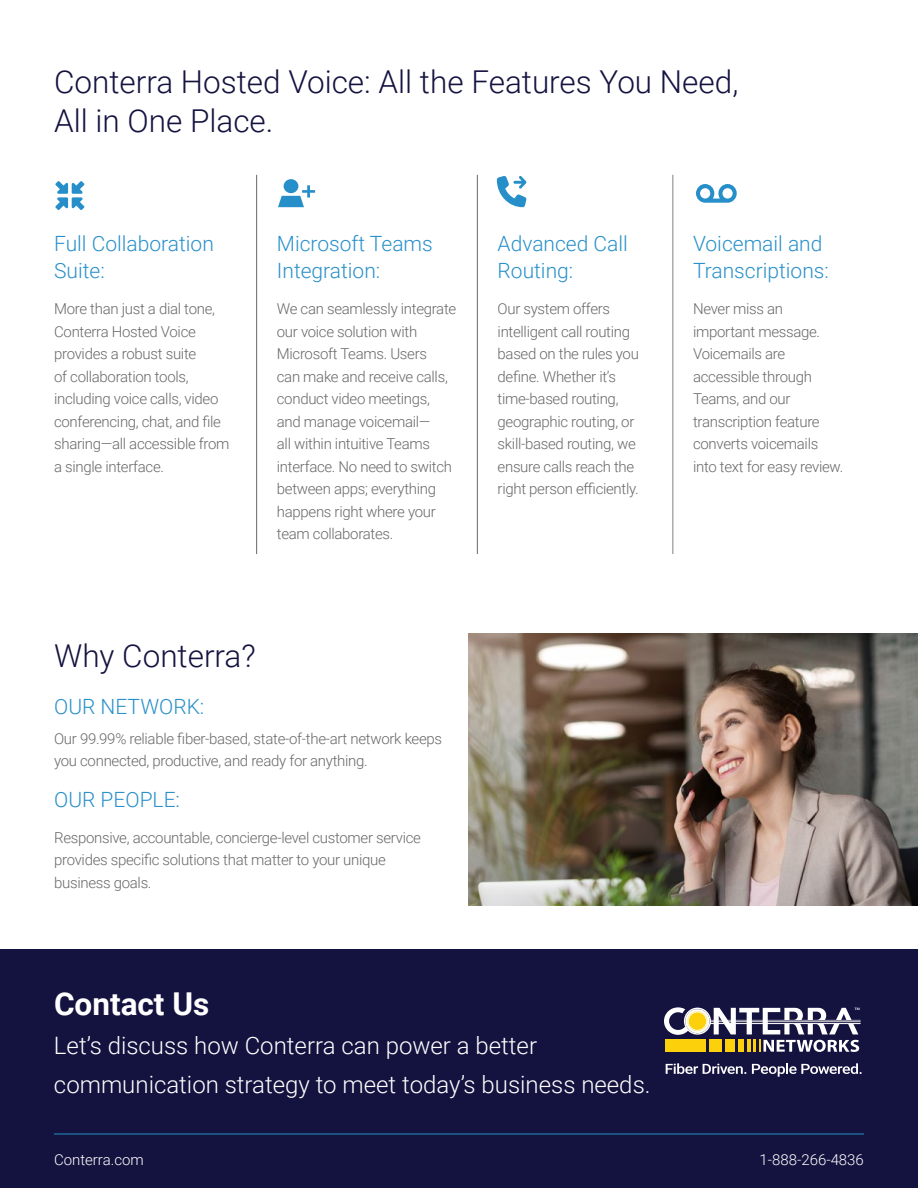
<style>
.page{position:relative;width:918px;height:1188px;background:#fff}
.page>*{position:absolute;margin:0;border:0;box-sizing:border-box;transform-origin:0 0}
.t1{font:300 31.5px/39px "Roboto";color:#14123f}
.t2{font:700 31.5px "Roboto";color:#fff}
.t3{font:300 24px/39px "Roboto";color:#fff}
.t4{font:300 21px/27px "Roboto";color:#2990ca}
.t5{font:300 15px/22.5px "Roboto";letter-spacing:-.02em;color:#676867}
.t6{font:300 15px "Roboto";color:#fff}
</style>
<div class="page">
<div style="left:0;top:949px;width:918px;height:239px;background:#14123f"></div>
<hr style="left:54px;top:1134px;width:810px;height:1px;background:#2790ca">
<img style="left:469px;top:634px;width:449px;height:271px">
<svg style="left:664px;top:1007px;width:197px;height:45px"></svg>
<div style="left:738px;top:1040px;width:6px;height:12px;background:#fdd00c"></div>
<div style="left:725px;top:1040px;width:10px;height:12px;background:#fdd00c"></div>
<div style="left:710px;top:1040px;width:12px;height:12px;background:#fdd00c"></div>
<div style="left:665px;top:1040px;width:40px;height:12px;background:#fdd00c"></div>
<svg style="left:666px;top:1063px;width:80px;height:11px"></svg>
<svg style="left:752px;top:1063px;width:110px;height:14px"></svg>
<hr style="left:477px;top:175px;width:1px;height:379px;background:#676867">
<hr style="left:256px;top:175px;width:1px;height:379px;background:#676867">
<hr style="left:673px;top:175px;width:1px;height:379px;background:#828282">
<svg style="left:278px;top:179px;width:37px;height:28px"></svg>
<svg style="left:497px;top:176px;width:30px;height:31px"></svg>
<svg style="left:696px;top:184px;width:41px;height:19px"></svg>
<svg style="left:55px;top:181px;width:29px;height:29px"></svg>
<h1 class="t1" style="left:54px;top:61px;width:686px">Conterra Hosted Voice: All the Features You Need,<br>All in One Place.</h1>
<h3 class="t4" style="left:54px;top:230px;width:161px">Full Collaboration<br>Suite:</h3>
<p class="t5" style="left:54px;top:297px;width:177px">More than just a dial tone,<br>Conterra Hosted Voice provides a robust suite<br>of collaboration tools, including voice calls, video conferencing, chat, and file sharing—all accessible from a single interface.</p>
<h3 class="t4" style="left:277px;top:230px;width:157px">Microsoft Teams<br>Integration:</h3>
<p class="t5" style="left:277px;top:297px;width:181px">We can seamlessly integrate our voice solution with<br>Microsoft Teams. Users<br>can make and receive calls, conduct video meetings, and manage voicemail—<br>all within intuitive Teams interface. No need to switch between apps; everything happens right where your team collaborates.</p>
<h1 class="t1" style="left:54px;top:635px;width:203px">Why Conterra?</h1>
<h3 class="t4" style="left:54px;top:693px;width:152px">OUR NETWORK:</h3>
<p class="t5" style="left:54px;top:727px;width:389px">Our 99.99% reliable fiber-based, state-of-the-art network keeps you connected, productive, and ready for anything.</p>
<h3 class="t4" style="left:54px;top:785px;width:127px">OUR PEOPLE:</h3>
<p class="t5" style="left:54px;top:826px;width:368px">Responsive, accountable, concierge-level customer service provides specific solutions that matter to your unique business goals.</p>
<h3 class="t4" style="left:498px;top:230px;width:132px">Advanced Call<br>Routing:</h3>
<p class="t5" style="left:498px;top:297px;width:143px">Our system offers intelligent call routing based on the rules you define. Whether it’s time-based routing, geographic routing, or skill-based routing, we ensure calls reach the right person efficiently.</p>
<h1 class="t2" style="left:54px;top:981px;width:157px">Contact Us</h1>
<h2 class="t3" style="left:54px;top:1025px;width:598px">Let’s discuss how Conterra can power a better communication strategy to meet today’s business needs.</h2>
<h3 class="t4" style="left:693px;top:230px;width:137px">Voicemail and<br>Transcriptions:</h3>
<p class="t5" style="left:693px;top:297px;width:152px">Never miss an important message.<br>Voicemails are accessible through<br>Teams, and our transcription feature converts voicemails into text for easy review.</p>
<p class="t6" style="left:54px;top:1149px;width:91px">Conterra.com</p>
<p class="t6" style="left:760px;top:1149px;width:106px">1-888-266-4836</p>
</div>
